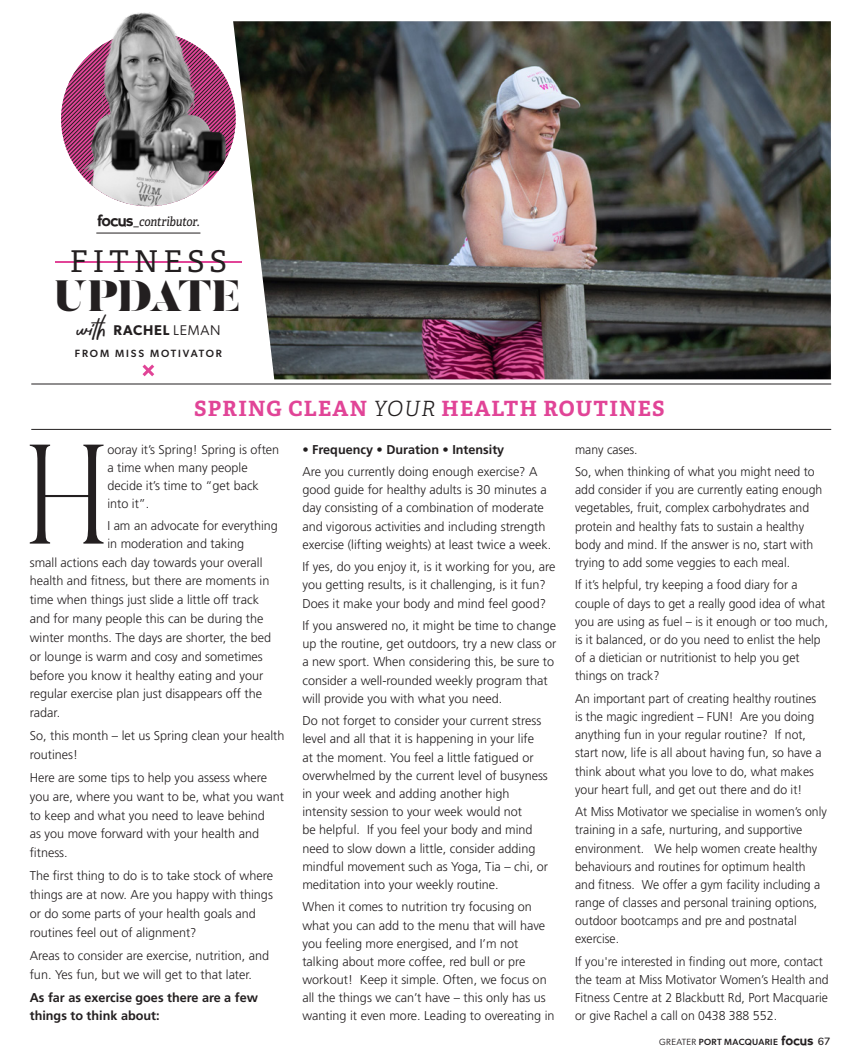
<style>
.page{position:relative;width:851px;height:1063px;background:#fff}
.page>*{position:absolute;margin:0;border:0;box-sizing:border-box;transform-origin:0 0}
.t1{font:200 140.55px "Butler";color:#231f20}
.t2{font:900 43.5px "Butler Stencil";letter-spacing:-.03em;color:#231f20}
.t3{font:33.9px "Bahagia";color:#231f20}
.t4{font:30px "Adelle";letter-spacing:.16em;color:#231f20}
.t5{font:700 21px "Adelle";letter-spacing:.06em;color:#e14497}
.t6{font:600 14.1px "Gibson";letter-spacing:.055em;color:#231f20}
.t7{font:300 12.75px/18.1px "Frutiger LT Std";color:#231f20}
.t8{font:300 12.75px/18.1px "Frutiger LT Std";color:#231f20;scale:.96 1}
.t9{font:700 12.75px/18.8px "Frutiger LT Std";color:#231f20}
.t10{font:italic 12.75px "Adelle Condensed";letter-spacing:-.005em;color:#231f20}
.t11{font:500 10.5px "Gibson";letter-spacing:.18em;color:#231f20}
.t12{font:500 9px "Gibson";letter-spacing:.04em;color:#231f20}
.s1{font-family:"London Two";font-style:normal;font-size:16.35px}
.s2{font-weight:400}
.s3{font-weight:300;font-style:italic;color:#231f20}
.s4{font-family:"London Two";font-weight:400;font-size:13.5px}
.s5{font-family:"Nunito";font-weight:600;font-size:10.5px}
</style>
<div class="page">
<hr style="left:55px;top:261px;width:187px;height:2px;background:#e14497">
<hr style="left:96px;top:233px;width:104px;height:1px;background:#231f20">
<svg style="left:142px;top:365px;width:12px;height:11px"></svg>
<img style="left:61px;top:6px;width:175px;height:200px;border-radius:87px">
<hr style="left:31px;top:384px;width:800px;height:1px;background:#231f20">
<hr style="left:31px;top:429px;width:800px;height:1px;background:#231f20">
<img style="left:233px;top:21px;width:597px;height:358px">
<p class="t10" style="left:97px;top:213px;width:104px"><span class="s1">focus</span>_contributor.</p>
<p class="t4" style="left:70px;top:243px;width:159px">FITNESS</p>
<p class="t2" style="left:55px;top:268px;width:188px">UPDATE</p>
<p class="t3" style="left:76px;top:303px;width:33px">with</p>
<p class="t6" style="left:114px;top:322px;width:108px">RACHEL <span class="s2">LEMAN</span></p>
<p class="t11" style="left:75px;top:347px;width:148px">FROM MISS MOTIVATOR</p>
<p class="t5" style="left:194px;top:395px;width:472px">SPRING CLEAN <span class="s3">YOUR</span> HEALTH ROUTINES</p>
<p class="t1" style="left:26px;top:407px;width:83px">H</p>
<p class="t7" style="left:107px;top:440px;width:173px">ooray it’s Spring! Spring is often a time when many people decide it’s time to “get back into it”.</p>
<p class="t7" style="left:107px;top:517px;width:172px">I am an advocate for everything</p>
<p class="t7" style="left:107px;top:535px;width:138px">in moderation and taking</p>
<p class="t7" style="left:30px;top:553px;width:234px">small actions each day towards your overall</p>
<p class="t7" style="left:30px;top:572px;width:241px">health and fitness, but there are moments in</p>
<p class="t7" style="left:30px;top:591px;width:231px">time when things just slide a little off track</p>
<p class="t7" style="left:30px;top:610px;width:235px">and for many people this can be during the</p>
<p class="t7" style="left:30px;top:629px;width:243px">winter months. The days are shorter, the bed</p>
<p class="t7" style="left:30px;top:647px;width:234px">or lounge is warm and cosy and sometimes</p>
<p class="t7" style="left:30px;top:666px;width:235px">before you know it healthy eating and your</p>
<p class="t7" style="left:30px;top:685px;width:234px">regular exercise plan just disappears off the</p>
<p class="t7" style="left:30px;top:704px;width:32px">radar.</p>
<p class="t7" style="left:30px;top:727px;width:256px;line-height:18.8px">So, this month – let us Spring clean your health routines!</p>
<p class="t7" style="left:30px;top:768px;width:256px;line-height:18.8px">Here are some tips to help you assess where you are, where you want to be, what you want to keep and what you need to leave behind<br>as you move forward with your health and fitness.</p>
<p class="t7" style="left:30px;top:867px;width:245px;line-height:18.8px">The first thing to do is to take stock of where things are at now. Are you happy with things or do some parts of your health goals and routines feel out of alignment?</p>
<p class="t7" style="left:30px;top:946px;width:241px;line-height:18.8px">Areas to consider are exercise, nutrition, and fun. Yes fun, but we will get to that later.</p>
<p class="t9" style="left:30px;top:988px;width:230px">As far as exercise goes there are a few things to think about:</p>
<p class="t9" style="left:302px;top:440px;width:203px">• Frequency • Duration • Intensity</p>
<p class="t7" style="left:302px;top:463px;width:250px">Are you currently doing enough exercise? A good guide for healthy adults is 30 minutes a day consisting of a combination of moderate and vigorous activities and including strength exercise (lifting weights) at least twice a week.</p>
<p class="t7" style="left:302px;top:558px;width:254px">If yes, do you enjoy it, is it working for you, are you getting results, is it challenging, is it fun?<br>Does it make your body and mind feel good?</p>
<p class="t7" style="left:302px;top:617px;width:255px">If you answered no, it might be time to change up the routine, get outdoors, try a new class or a new sport. When considering this, be sure to consider a well-rounded weekly program that will provide you with what you need.</p>
<p class="t7" style="left:302px;top:712px;width:247px">Do not forget to consider your current stress level and all that it is happening in your life<br>at the moment. You feel a little fatigued or overwhelmed by the current level of busyness in your week and adding another high intensity session to your week would not<br>be helpful. If you feel your body and mind need to slow down a little, consider adding mindful movement such as Yoga, Tia – chi, or meditation into your weekly routine.</p>
<p class="t7" style="left:302px;top:898px;width:254px">When it comes to nutrition try focusing on what you can add to the menu that will have you feeling more energised, and I’m not talking about more coffee, red bull or pre workout! Keep it simple. Often, we focus on all the things we can’t have – this only has us wanting it even more. Leading to overeating in</p>
<p class="t8" style="left:575px;top:440px;width:67px">many cases.</p>
<p class="t8" style="left:575px;top:463px;width:259px">So, when thinking of what you might need to add consider if you are currently eating enough vegetables, fruit, complex carbohydrates and protein and healthy fats to sustain a healthy body and mind. If the answer is no, start with trying to add some veggies to each meal.</p>
<p class="t8" style="left:575px;top:576px;width:265px">If it’s helpful, try keeping a food diary for a couple of days to get a really good idea of what you are using as fuel – is it enough or too much, is it balanced, or do you need to enlist the help of a dietician or nutritionist to help you get things on track?</p>
<p class="t8" style="left:575px;top:690px;width:258px">An important part of creating healthy routines is the magic ingredient – FUN! Are you doing anything fun in your regular routine? If not, start now, life is all about having fun, so have a think about what you love to do, what makes your heart full, and get out there and do it!</p>
<p class="t8" style="left:575px;top:803px;width:264px">At Miss Motivator we specialise in women’s only training in a safe, nurturing, and supportive environment. We help women create healthy behaviours and routines for optimum health and fitness. We offer a gym facility including a range of classes and personal training options, outdoor bootcamps and pre and postnatal exercise.</p>
<p class="t8" style="left:575px;top:953px;width:266px">If you're interested in finding out more, contact the team at Miss Motivator Women’s Health and Fitness Centre at 2 Blackbutt Rd, Port Macquarie or give Rachel a call on 0438 388 552.</p>
<p class="t12" style="left:659px;top:1036px;width:172px"><span class="s2">GREATER</span> PORT MACQUARIE <span class="s4">focus</span> <span class="s5">67</span></p>
</div>
